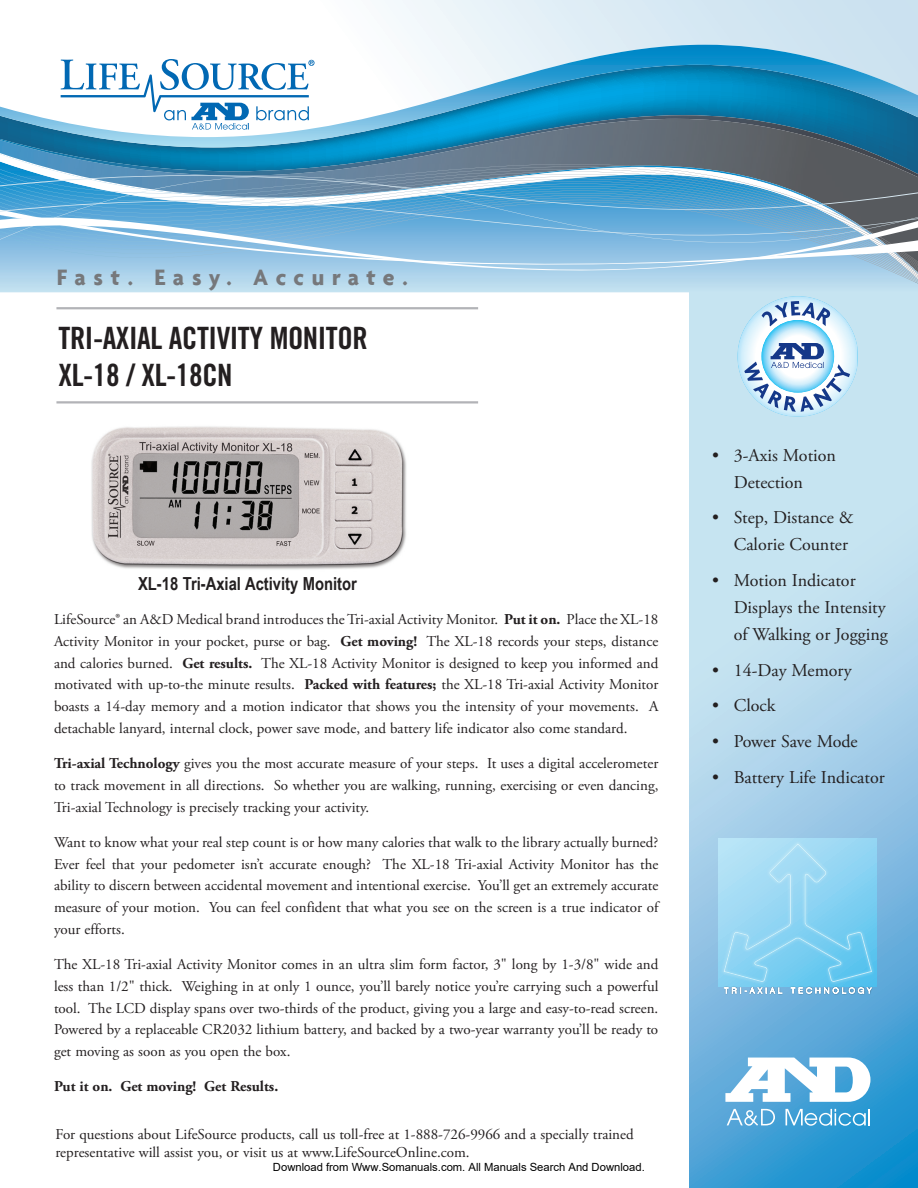
<style>
.page{position:relative;width:918px;height:1188px;background:#fff}
.page>*{position:absolute;margin:0;border:0;box-sizing:border-box;transform-origin:0 0}
.t1{font:30.75px "Trade Gothic Bold Cond Twenty";letter-spacing:-.015em;color:#231f20}
.t2{font:700 24px "Agenda";letter-spacing:.32em;color:#76787b}
.t3{font:18px/27px "Adobe Garamond Pro";color:#231f20}
.t4{font:700 18px "Arial Narrow";color:#231f20}
.t5{font:15px/21.8px "Adobe Garamond Pro";color:#231f20;text-align:justify}
.t6{font:700 15px "Adobe Garamond Pro";color:#231f20}
.t7{font:11.25px "Arial";color:#000}
.s1{font-weight:700}
</style>
<div class="page">
<svg style="left:690px;top:349px;width:228px;height:839px;background:#9bcbe7"></svg>
<svg style="left:384px;top:0;width:534px;height:45px;background:#dbebf4"></svg>
<svg style="left:0;top:45px;width:918px;height:70px"></svg>
<img style="left:0;top:115px;width:918px;height:24px">
<svg style="left:0;top:139px;width:918px;height:27px;background:#407b98"></svg>
<svg style="left:111px;top:167px;width:803px;height:8px;background:#6d8b9f"></svg>
<svg style="left:0;top:235px;width:918px;height:114px"></svg>
<svg style="left:0;top:175px;width:918px;height:60px;background:#70a7ca"></svg>
<svg style="left:61px;top:59px;width:254px;height:71px"></svg>
<svg style="left:727px;top:1109px;width:48px;height:17px"></svg>
<svg style="left:786px;top:1109px;width:84px;height:17px"></svg>
<svg style="left:725px;top:1058px;width:145px;height:44px"></svg>
<hr style="left:56px;top:307px;width:422px;height:2px;background:#b2b3b7">
<hr style="left:56px;top:401px;width:422px;height:3px;background:#b2b3b7">
<img style="left:91px;top:426px;width:316px;height:144px">
<img style="left:719px;top:839px;width:158px;height:148px">
<img style="left:722px;top:985px;width:152px;height:11px">
<svg style="left:723px;top:843px;width:149px;height:151px;background:#8dd3f1"></svg>
<svg style="left:737px;top:296px;width:121px;height:120px"></svg>
<p class="t2" style="left:57px;top:263px;width:352px">Fast. Easy. Accurate.</p>
<p class="t1" style="left:58px;top:319px;width:311px">TRI-AXIAL ACTIVITY MONITOR</p>
<p class="t1" style="left:58px;top:356px;width:176px">XL-18 / XL-18CN</p>
<p class="t4" style="left:138px;top:570px;width:220px">XL-18 Tri-Axial Activity Monitor</p>
<p class="t5" style="left:54px;top:609px;width:606px">LifeSource® an A&amp;D Medical brand introduces theTri-axial Activity Monitor. <span class="s1">Put it on.</span> Place the XL-18<br>Activity Monitor in your pocket, purse or bag. <span class="s1">Get moving!</span> The XL-18 records your steps, distance and calories burned. <span class="s1">Get results.</span> The XL-18 Activity Monitor is designed to keep you informed and motivated with up-to-the minute results. <span class="s1">Packed with features;</span> the XL-18 Tri-axial Activity Monitor boasts a 14-day memory and a motion indicator that shows you the intensity of your movements. A detachable lanyard, internal clock, power save mode, and battery life indicator also come standard.</p>
<p class="t5" style="left:54px;top:753px;width:606px"><span class="s1">Tri-axial Technology</span> gives you the most accurate measure of your steps. It uses a digital accelerometer to track movement in all directions. So whether you are walking, running, exercising or even dancing, Tri-axial Technology is precisely tracking your activity.</p>
<p class="t5" style="left:54px;top:832px;width:606px">Want to know what your real step count is or how many calories that walk to the library actually burned?<br>Ever feel that your pedometer isn’t accurate enough? The XL-18 Tri-axial Activity Monitor has the ability to discern between accidental movement and intentional exercise. You’ll get an extremely accurate measure of your motion. You can feel confident that what you see on the screen is a true indicator of your efforts.</p>
<p class="t5" style="left:54px;top:954px;width:606px">The XL-18 Tri-axial Activity Monitor comes in an ultra slim form factor, 3" long by 1-3/8" wide and less than 1/2" thick. Weighing in at only 1 ounce, you’ll barely notice you’re carrying such a powerful tool. The LCD display spans over two-thirds of the product, giving you a large and easy-to-read screen.<br>Powered by a replaceable CR2032 lithium battery, and backed by a two-year warranty you’ll be ready to get moving as soon as you open the box.</p>
<p class="t6" style="left:54px;top:1078px;width:226px">Put it on. Get moving! Get Results.</p>
<p class="t5" style="left:55px;top:1126px;width:580px;line-height:18px">For questions about LifeSource products, call us toll-free at 1-888-726-9966 and a specially trained representative will assist you, or visit us at www.LifeSourceOnline.com.</p>
<p class="t7" style="left:273px;top:1160px;width:373px">Download from Www.Somanuals.com. All Manuals Search And Download.</p>
<p class="t3" style="left:734px;top:442px;width:104px;text-indent:-22px">• 3-Axis Motion<br>Detection</p>
<p class="t3" style="left:734px;top:505px;width:121px;text-indent:-22px">• Step, Distance &amp;<br>Calorie Counter</p>
<p class="t3" style="left:734px;top:568px;width:156px;text-indent:-22px">• Motion Indicator<br>Displays the Intensity of Walking or Jogging</p>
<p class="t3" style="left:712px;top:657px;width:141px">• 14-Day Memory</p>
<p class="t3" style="left:712px;top:693px;width:65px">• Clock</p>
<p class="t3" style="left:712px;top:728px;width:147px">• Power Save Mode</p>
<p class="t3" style="left:712px;top:764px;width:174px">• Battery Life Indicator</p>
</div>
